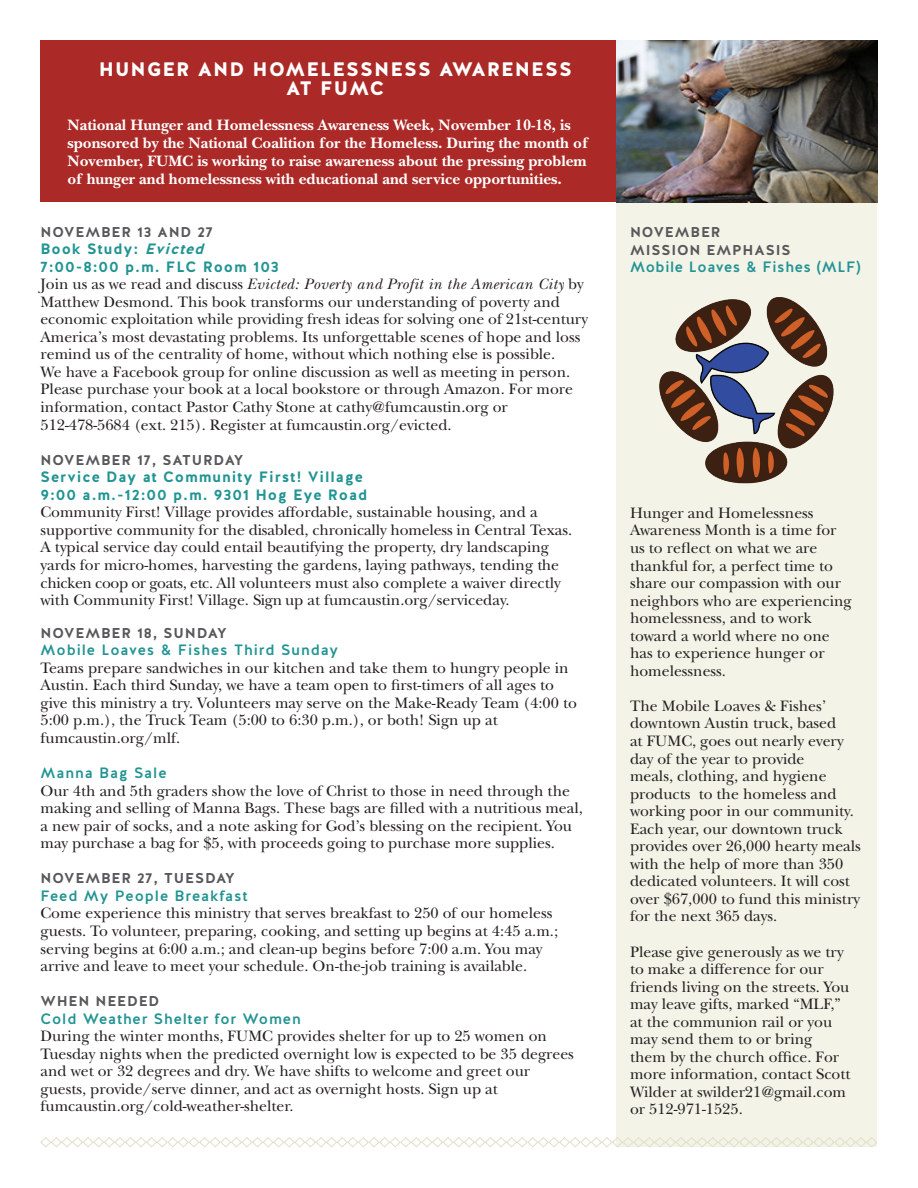
<style>
.page{position:relative;width:918px;height:1188px;background:#fff}
.page>*{position:absolute;margin:0;border:0;box-sizing:border-box;transform-origin:0 0}
.t1{font:900 19.5px/19.5px "Halis R";letter-spacing:.06em;color:#fff;text-align:center}
.t2{font:15.75px/17.5px "New Baskerville Std";color:#231f20}
.t3{font:700 15.75px/17.7px "New Baskerville Std";color:#fff}
.t4{font:700 15px/17.5px "Halis R";letter-spacing:.06em;color:#229493}
.t5{font:500 15px "Halis R";letter-spacing:.06em;color:#229493}
.t6{font:500 15px "Halis R";letter-spacing:.04em;color:#229493}
.t7{font:700 14.25px/17.5px "Halis R";letter-spacing:.06em;color:#57585a}
.s1{font-style:italic}
</style>
<div class="page">
<div style="left:40px;top:40px;width:576px;height:162px;background:#ab2a27"></div>
<div style="left:616px;top:202px;width:262px;height:946px;background:#f3f3e8"></div>
<svg style="left:40px;top:1136px;width:838px;height:12px"></svg>
<img style="left:616px;top:40px;width:262px;height:162px">
<img style="left:659px;top:297px;width:175px;height:186px">
<p class="t1" style="left:99px;top:60px;width:475px">HUNGER AND HOMELESSNESS AWARENESS<br>AT FUMC</p>
<p class="t3" style="left:68px;top:117px;width:522px">National Hunger and Homelessness Awareness Week, November 10-18, is sponsored by the National Coalition for the Homeless. During the month of November, FUMC is working to raise awareness about the pressing problem of hunger and homelessness with educational and service opportunities.</p>
<p class="t7" style="left:40px;top:223px;width:174px">NOVEMBER 13 AND 27</p>
<p class="t4" style="left:40px;top:240px;width:240px">Book Study: <span class="s1">Evicted<br></span>7:00-8:00 p.m. FLC Room 103</p>
<p class="t2" style="left:40px;top:275px;width:549px">Join us as we read and discuss <span class="s1">Evicted: Poverty and Profit in the American City</span> by Matthew Desmond. This book transforms our understanding of poverty and economic exploitation while providing fresh ideas for solving one of 21st-century America’s most devastating problems. Its unforgettable scenes of hope and loss remind us of the centrality of home, without which nothing else is possible.<br>We have a Facebook group for online discussion as well as meeting in person.<br>Please purchase your book at a local bookstore or through Amazon. For more information, contact Pastor Cathy Stone at cathy@fumcaustin.org or 512-478-5684 (ext. 215). Register at fumcaustin.org/evicted.</p>
<p class="t7" style="left:40px;top:451px;width:205px">NOVEMBER 17, SATURDAY</p>
<p class="t4" style="left:40px;top:469px;width:328px">Service Day at Community First! Village<br>9:00 a.m.-12:00 p.m. 9301 Hog Eye Road</p>
<p class="t2" style="left:40px;top:504px;width:533px">Community First! Village provides affordable, sustainable housing, and a supportive community for the disabled, chronically homeless in Central Texas.<br>A typical service day could entail beautifying the property, dry landscaping yards for micro-homes, harvesting the gardens, laying pathways, tending the chicken coop or goats, etc. All volunteers must also complete a waiver directly with Community First! Village. Sign up at fumcaustin.org/serviceday.</p>
<p class="t7" style="left:40px;top:624px;width:188px">NOVEMBER 18, SUNDAY</p>
<p class="t5" style="left:40px;top:640px;width:299px">Mobile Loaves &amp; Fishes Third Sunday</p>
<p class="t2" style="left:40px;top:659px;width:538px">Teams prepare sandwiches in our kitchen and take them to hungry people in Austin. Each third Sunday, we have a team open to first-timers of all ages to give this ministry a try. Volunteers may serve on the Make-Ready Team (4:00 to 5:00 p.m.), the Truck Team (5:00 to 6:30 p.m.), or both! Sign up at fumcaustin.org/mlf.</p>
<p class="t5" style="left:40px;top:763px;width:127px">Manna Bag Sale</p>
<p class="t2" style="left:40px;top:782px;width:544px">Our 4th and 5th graders show the love of Christ to those in need through the making and selling of Manna Bags. These bags are filled with a nutritious meal, a new pair of socks, and a note asking for God’s blessing on the recipient. You may purchase a bag for $5, with proceeds going to purchase more supplies.</p>
<p class="t7" style="left:40px;top:870px;width:196px">NOVEMBER 27, TUESDAY</p>
<p class="t5" style="left:40px;top:886px;width:209px">Feed My People Breakfast</p>
<p class="t2" style="left:40px;top:905px;width:519px">Come experience this ministry that serves breakfast to 250 of our homeless guests. To volunteer, preparing, cooking, and setting up begins at 4:45 a.m.; serving begins at 6:00 a.m.; and clean-up begins before 7:00 a.m. You may arrive and leave to meet your schedule. On-the-job training is available.</p>
<p class="t7" style="left:40px;top:993px;width:120px">WHEN NEEDED</p>
<p class="t5" style="left:40px;top:1009px;width:262px">Cold Weather Shelter for Women</p>
<p class="t2" style="left:40px;top:1028px;width:535px">During the winter months, FUMC provides shelter for up to 25 women on Tuesday nights when the predicted overnight low is expected to be 35 degrees and wet or 32 degrees and dry. We have shifts to welcome and greet our guests, provide/serve dinner, and act as overnight hosts. Sign up at fumcaustin.org/cold-weather-shelter.</p>
<p class="t7" style="left:630px;top:224px;width:162px">NOVEMBER<br>MISSION EMPHASIS</p>
<p class="t6" style="left:630px;top:257px;width:232px">Mobile Loaves &amp; Fishes (MLF)</p>
<p class="t2" style="left:630px;top:504px;width:223px">Hunger and Homelessness<br>Awareness Month is a time for us to reflect on what we are thankful for, a perfect time to share our compassion with our neighbors who are experiencing homelessness, and to work toward a world where no one has to experience hunger or homelessness.</p>
<p class="t2" style="left:630px;top:697px;width:232px">The Mobile Loaves &amp; Fishes’ downtown Austin truck, based<br>at FUMC, goes out nearly every day of the year to provide<br>meals, clothing, and hygiene products to the homeless and working poor in our community.<br>Each year, our downtown truck provides over 26,000 hearty meals with the help of more than 350 dedicated volunteers. It will cost over $67,000 to fund this ministry for the next 365 days.</p>
<p class="t2" style="left:630px;top:943px;width:222px">Please give generously as we try to make a difference for our friends living on the streets. You may leave gifts, marked “MLF,” at the communion rail or you may send them to or bring them by the church office. For more information, contact Scott<br>Wilder at swilder21@gmail.com or 512-971-1525.</p>
</div>
